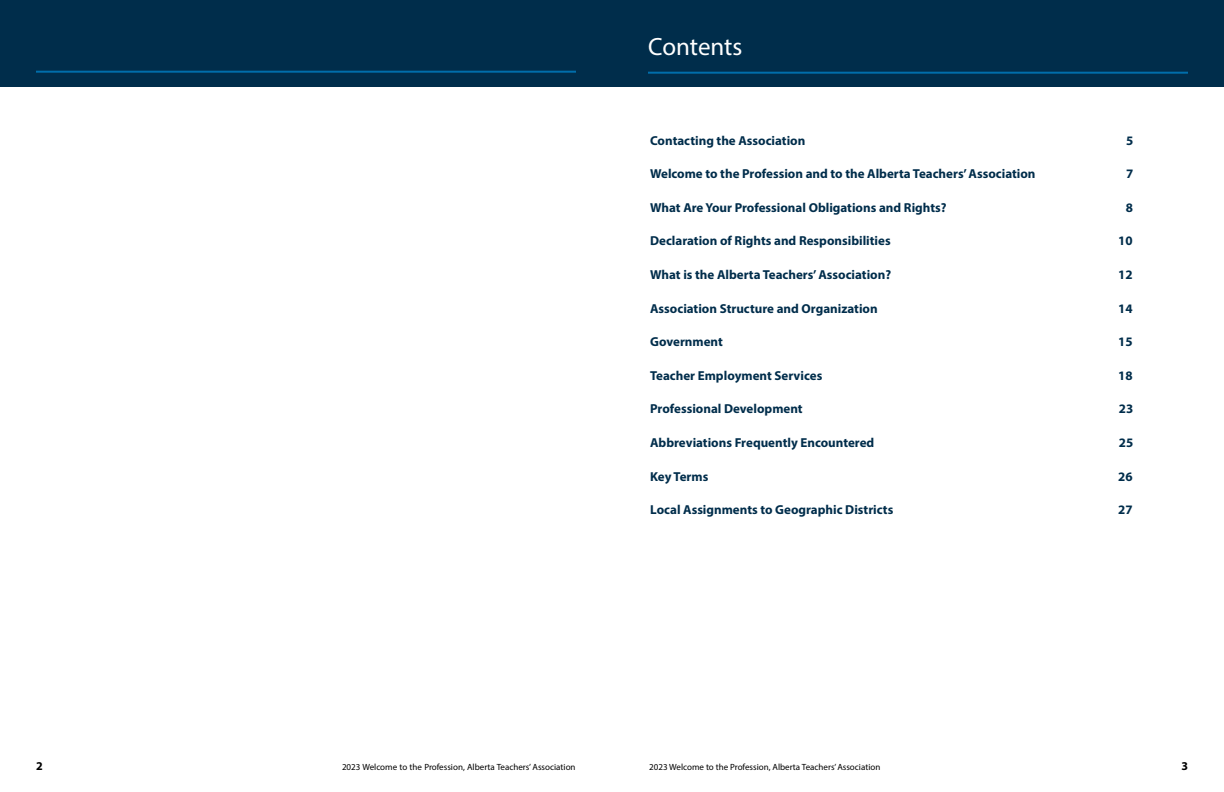
<style>
.page{position:relative;width:1224px;height:792px;background:#fff}
.page>*{position:absolute;margin:0;border:0;box-sizing:border-box;transform-origin:0 0}
.t1{font:25px "Myriad Pro";letter-spacing:-.005em;color:#fff}
.t2{font:700 13px "Myriad Pro";color:#002d4b}
.t3{font:700 12px "Myriad Pro";color:#000}
.t4{font:9px "Myriad Pro";color:#000}
</style>
<div class="page">
<div style="left:0;top:0;width:1224px;height:86px;background:#002d4b"></div>
<hr style="left:648px;top:72px;width:540px;height:2px;background:#006eab">
<hr style="left:36px;top:71px;width:540px;height:2px;background:#006eab">
<h1 class="t1" style="left:648px;top:31px;width:96px">Contents</h1>
<p class="t2" style="left:650px;top:132px;width:157px">Contacting the Association</p>
<p class="t2" style="left:1126px;top:132px;width:9px">5</p>
<p class="t2" style="left:650px;top:165px;width:387px">Welcome to the Profession and to the Alberta Teachers’ Association</p>
<p class="t2" style="left:1126px;top:165px;width:9px">7</p>
<p class="t2" style="left:650px;top:199px;width:298px">What Are Your Professional Obligations and Rights?</p>
<p class="t2" style="left:1126px;top:199px;width:9px">8</p>
<p class="t2" style="left:650px;top:233px;width:242px">Declaration of Rights and Responsibilities</p>
<p class="t2" style="left:1118px;top:233px;width:16px">10</p>
<p class="t2" style="left:650px;top:266px;width:243px">What is the Alberta Teachers’ Association?</p>
<p class="t2" style="left:1118px;top:266px;width:16px">12</p>
<p class="t2" style="left:650px;top:300px;width:229px">Association Structure and Organization</p>
<p class="t2" style="left:1118px;top:300px;width:16px">14</p>
<p class="t2" style="left:650px;top:333px;width:74px">Government</p>
<p class="t2" style="left:1118px;top:333px;width:16px">15</p>
<p class="t2" style="left:650px;top:367px;width:174px">Teacher Employment Services</p>
<p class="t2" style="left:1118px;top:367px;width:16px">18</p>
<p class="t2" style="left:650px;top:401px;width:154px">Professional Development</p>
<p class="t2" style="left:1119px;top:401px;width:16px">23</p>
<p class="t2" style="left:650px;top:434px;width:226px">Abbreviations Frequently Encountered</p>
<p class="t2" style="left:1119px;top:434px;width:16px">25</p>
<p class="t2" style="left:650px;top:468px;width:60px">Key Terms</p>
<p class="t2" style="left:1118px;top:468px;width:16px">26</p>
<p class="t2" style="left:650px;top:501px;width:245px">Local Assignments to Geographic Districts</p>
<p class="t2" style="left:1118px;top:501px;width:16px">27</p>
<p class="t3" style="left:36px;top:759px;width:8px">2</p>
<p class="t4" style="left:342px;top:762px;width:235px">2023 Welcome to the Profession, Alberta Teachers’ Association</p>
<p class="t4" style="left:649px;top:762px;width:233px">2023 Welcome to the Profession, Alberta Teachers’ Association</p>
<p class="t3" style="left:1181px;top:759px;width:8px">3</p>
</div>
